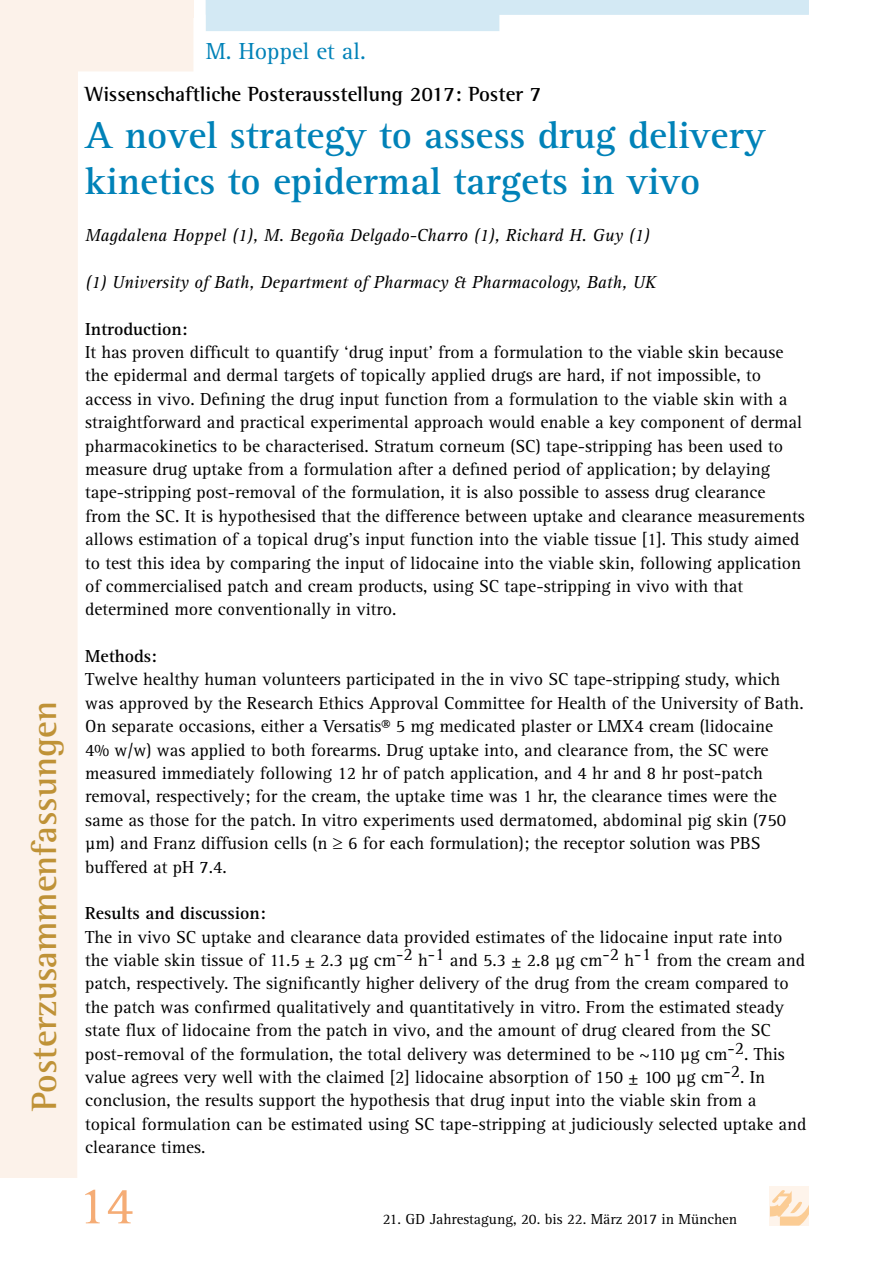
<style>
.page{position:relative;width:893px;height:1263px;background:#fff}
.page>*{position:absolute;margin:0;border:0;box-sizing:border-box;transform-origin:0 0}
.t1{font:54px "Agfa Rotis Serif";color:#f5ac75}
.t2{font:700 39px/46.8px "Agfa Rotis Serif";color:#0082b8}
.t3{font:700 36px "Agfa Rotis Semi Serif";color:#bf9237}
.t4{font:24px "Agfa Rotis Serif";color:#0082b8}
.t5{font:700 21px "Agfa Rotis Semi Serif";color:#000}
.t6{font:18px/23.4px "Agfa Rotis Serif";color:#000}
.t7{font:italic 18px "Agfa Rotis Serif";color:#000}
.t8{font:700 18px "Agfa Rotis Serif";color:#000}
.t9{font:15px "Agfa Rotis Serif";color:#000}
</style>
<div class="page">
<div style="left:770px;top:1186px;width:39px;height:39px;background:#fef4eb"></div>
<svg style="left:770px;top:1190px;width:39px;height:35px"></svg>
<svg style="left:0;top:0;width:194px;height:1178px"></svg>
<div style="left:0;top:0;width:193px;height:17px;background:#fcf2ea"></div>
<svg style="left:206px;top:0;width:603px;height:31px"></svg>
<h3 class="t3" style="left:23px;top:1111px;width:411px;rotate:-90deg">Posterzusammenfassungen</h3>
<h3 class="t4" style="left:206px;top:38px;width:162px">M. Hoppel et al.</h3>
<p class="t5" style="left:85px;top:81px;width:458px">Wissenschaftliche Posterausstellung 2017: Poster 7</p>
<h2 class="t2" style="left:85px;top:112px;width:682px">A novel strategy to assess drug delivery kinetics to epidermal targets in vivo</h2>
<p class="t7" style="left:85px;top:225px;width:566px">Magdalena Hoppel (1), M. Begoña Delgado-Charro (1), Richard H. Guy (1)</p>
<p class="t7" style="left:85px;top:272px;width:573px">(1) University of Bath, Department of Pharmacy &amp; Pharmacology, Bath, UK</p>
<p class="t8" style="left:85px;top:318px;width:104px">Introduction:</p>
<p class="t6" style="left:85px;top:341px;width:721px">It has proven difficult to quantify ‘drug input’ from a formulation to the viable skin because the epidermal and dermal targets of topically applied drugs are hard, if not impossible, to access in vivo. Defining the drug input function from a formulation to the viable skin with a straightforward and practical experimental approach would enable a key component of dermal pharmacokinetics to be characterised. Stratum corneum (SC) tape-stripping has been used to measure drug uptake from a formulation after a defined period of application; by delaying tape-stripping post-removal of the formulation, it is also possible to assess drug clearance from the SC. It is hypothesised that the difference between uptake and clearance measurements allows estimation of a topical drug’s input function into the viable tissue [1]. This study aimed to test this idea by comparing the input of lidocaine into the viable skin, following application of commercialised patch and cream products, using SC tape-stripping in vivo with that determined more conventionally in vitro.</p>
<p class="t8" style="left:85px;top:645px;width:73px">Methods:</p>
<p class="t6" style="left:85px;top:668px;width:720px">Twelve healthy human volunteers participated in the in vivo SC tape-stripping study, which was approved by the Research Ethics Approval Committee for Health of the University of Bath.<br>On separate occasions, either a Versatis® 5 mg medicated plaster or LMX4 cream (lidocaine<br>4% w/w) was applied to both forearms. Drug uptake into, and clearance from, the SC were measured immediately following 12 hr of patch application, and 4 hr and 8 hr post-patch removal, respectively; for the cream, the uptake time was 1 hr, the clearance times were the same as those for the patch. In vitro experiments used dermatomed, abdominal pig skin (750 µm) and Franz diffusion cells (n ≥ 6 for each formulation); the receptor solution was PBS buffered at pH 7.4.</p>
<p class="t8" style="left:85px;top:903px;width:182px">Results and discussion:</p>
<p class="t6" style="left:85px;top:925px;width:723px">The in vivo SC uptake and clearance data provided estimates of the lidocaine input rate into the viable skin tissue of 11.5 ± 2.3 µg cm-2 h-1 and 5.3 ± 2.8 µg cm-2 h-1 from the cream and patch, respectively. The significantly higher delivery of the drug from the cream compared to the patch was confirmed qualitatively and quantitatively in vitro. From the estimated steady state flux of lidocaine from the patch in vivo, and the amount of drug cleared from the SC post-removal of the formulation, the total delivery was determined to be ~110 µg cm-2. This value agrees very well with the claimed [2] lidocaine absorption of 150 ± 100 µg cm-2. In conclusion, the results support the hypothesis that drug input into the viable skin from a topical formulation can be estimated using SC tape-stripping at judiciously selected uptake and clearance times.</p>
<h1 class="t1" style="left:78px;top:1175px;width:58px">14</h1>
<p class="t9" style="left:383px;top:1210px;width:356px">21. GD Jahrestagung, 20. bis 22. März 2017 in München</p>
</div>
